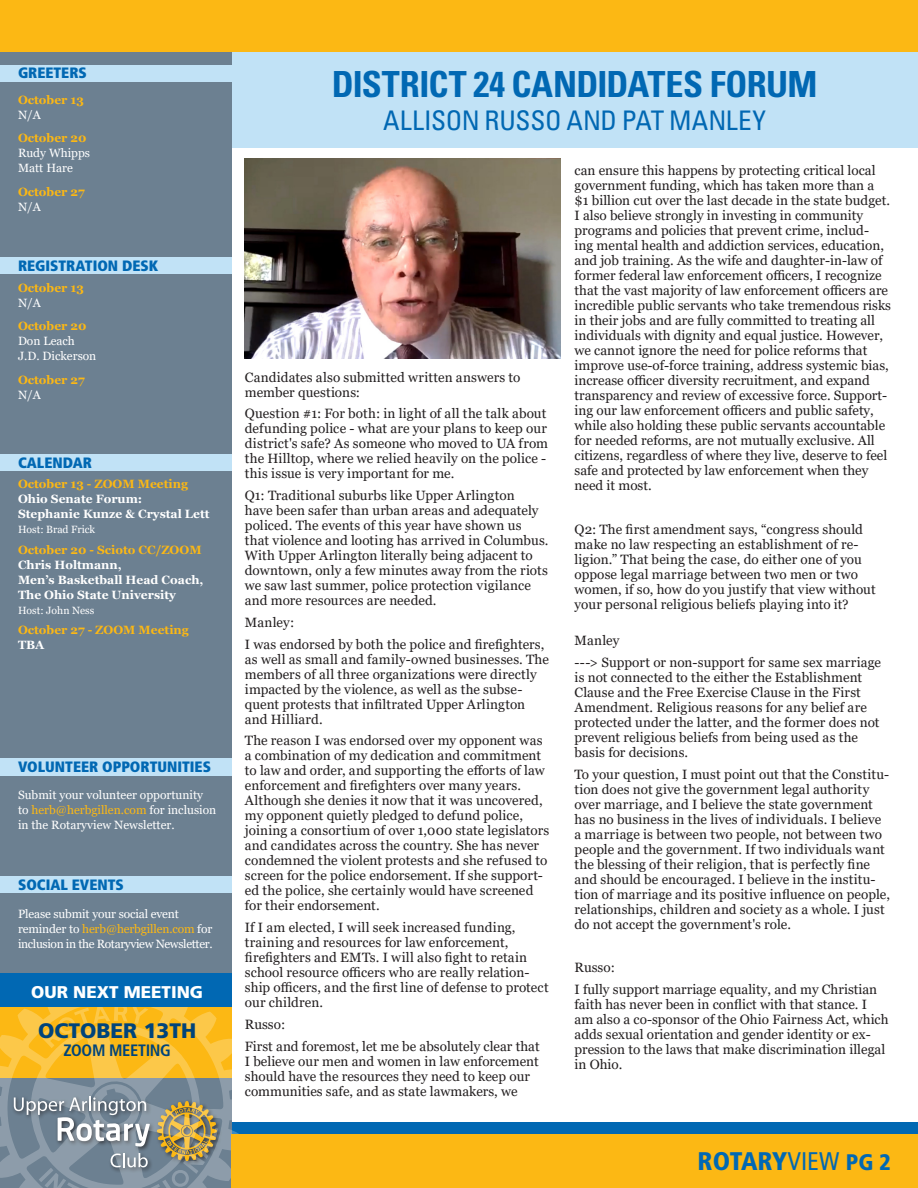
<style>
.page{position:relative;width:918px;height:1188px;background:#fff}
.page>*{position:absolute;margin:0;border:0;box-sizing:border-box;transform-origin:0 0}
.t1{font:700 condensed 36px "Univers LT Std";letter-spacing:-.015em;color:#0168b3}
.t2{font:condensed 27px "Univers LT Std";letter-spacing:-.01em;color:#0168b3}
.t3{font:900 condensed 25.5px "Frutiger";letter-spacing:-.02em;color:#0168b3}
.t4{font:900 21px "Frutiger";color:#00447b}
.t5{font:900 16.95px "Frutiger";color:#fff}
.t6{font:700 condensed 16.5px "Frutiger";letter-spacing:-.02em;color:#00447b}
.t7{font:900 condensed 15px "Frutiger";color:#0168b3}
.t8{font:13.5px/15px "Georgia";color:#231f20}
.t9{font:12px/15px "Georgia";color:#fff}
.t10{font:700 12px/15px "Georgia";color:#fff}
.t11{font:700 12px/15px "Georgia";color:#fcb814}
.t12{font:10.5px "Georgia";color:#fff}
.s1{font-weight:400;color:#fff}
.s2{font-weight:700;color:#fcb814}
.s3{color:#fcb814}
.s4{color:#fff}
.s5{font-weight:400}
.s6{font-size:22.5px}
</style>
<div class="page">
<div style="left:64px;top:52px;width:854px;height:96px;background:#c1e2f6"></div>
<div style="left:231px;top:1122px;width:687px;height:39px;background:#0168b3"></div>
<div style="left:0;top:0;width:231px;height:1188px;background:#6c8091"></div>
<div style="left:0;top:876px;width:231px;height:17px;background:#c1e2f6"></div>
<div style="left:0;top:65px;width:231px;height:16px;background:#c1e2f6"></div>
<div style="left:0;top:257px;width:231px;height:17px;background:#c1e2f6"></div>
<div style="left:0;top:454px;width:231px;height:16px;background:#c1e2f6"></div>
<div style="left:0;top:758px;width:231px;height:18px;background:#c1e2f6"></div>
<svg style="left:0;top:973px;width:239px;height:215px"></svg>
<div style="left:0;top:973px;width:231px;height:34px;background:#0168b3"></div>
<div style="left:0;top:0;width:918px;height:52px;background:#fcb814"></div>
<div style="left:231px;top:1134px;width:687px;height:54px;background:#fcb814"></div>
<img style="left:245px;top:159px;width:316px;height:200px">
<p class="t7" style="left:18px;top:64px;width:70px">GREETERS</p>
<p class="t11" style="left:18px;top:92px;width:67px">October 13<br><span class="s1">N/A</span></p>
<p class="t9" style="left:18px;top:131px;width:74px"><span class="s2">October 20<br></span>Rudy Whipps<br>Matt Hare</p>
<p class="t11" style="left:18px;top:184px;width:68px">October 27<br><span class="s1">N/A</span></p>
<p class="t7" style="left:18px;top:256px;width:142px">REGISTRATION DESK</p>
<p class="t11" style="left:18px;top:279px;width:67px">October 13<br><span class="s1">N/A</span></p>
<p class="t9" style="left:18px;top:319px;width:80px"><span class="s2">October 20<br></span>Don Leach<br>J.D. Dickerson</p>
<p class="t11" style="left:18px;top:371px;width:68px">October 27<br><span class="s1">N/A</span></p>
<p class="t7" style="left:18px;top:453px;width:76px">CALENDAR</p>
<p class="t10" style="left:18px;top:476px;width:193px"><span class="s3">October 13 - ZOOM Meeting<br></span>Ohio Senate Forum:<br>Stephanie Kunze &amp; Crystal Lett</p>
<p class="t12" style="left:18px;top:523px;width:79px">Host: Brad Frick</p>
<p class="t10" style="left:18px;top:541px;width:187px"><span class="s3">October 20 - Scioto CC/ZOOM<br></span>Chris Holtmann,<br>Men’s Basketball Head Coach,<br>The Ohio State University</p>
<p class="t12" style="left:18px;top:604px;width:78px">Host: John Ness</p>
<p class="t11" style="left:18px;top:622px;width:172px">October 27 - ZOOM Meeting<br><span class="s4">TBA</span></p>
<p class="t7" style="left:18px;top:758px;width:195px">VOLUNTEER OPPORTUNITIES</p>
<p class="t9" style="left:18px;top:788px;width:200px">Submit your volunteer opportunity to <span class="s3">herb@herbgillen.com</span> for inclusion in the Rotaryview Newsletter.</p>
<p class="t7" style="left:18px;top:875px;width:107px">SOCIAL EVENTS</p>
<p class="t9" style="left:18px;top:907px;width:196px">Please submit your social event reminder to <span class="s3">herb@herbgillen.com</span> for inclusion in the Rotaryview Newsletter.</p>
<p class="t5" style="left:31px;top:982px;width:173px">OUR NEXT MEETING</p>
<p class="t4" style="left:38px;top:1018px;width:160px">OCTOBER 13TH</p>
<p class="t6" style="left:63px;top:1041px;width:109px">ZOOM MEETING</p>
<p class="t1" style="left:332px;top:62px;width:487px">DISTRICT 24 CANDIDATES FORUM</p>
<p class="t2" style="left:383px;top:104px;width:384px">ALLISON RUSSO AND PAT MANLEY</p>
<p class="t8" style="left:245px;top:370px;width:277px">Candidates also submitted written answers to member questions:</p>
<p class="t8" style="left:245px;top:407px;width:305px">Question #1: For both: in light of all the talk about defunding police - what are your plans to keep our district's safe? As someone who moved to UA from the Hilltop, where we relied heavily on the police - this issue is very important for me.</p>
<p class="t8" style="left:245px;top:488px;width:305px">Q1: Traditional suburbs like Upper Arlington<br>have been safer than urban areas and adequately policed. The events of this year have shown us that violence and looting has arrived in Columbus.<br>With Upper Arlington literally being adjacent to downtown, only a few minutes away from the riots we saw last summer, police protection vigilance and more resources are needed.</p>
<p class="t8" style="left:245px;top:615px;width:51px">Manley:</p>
<p class="t8" style="left:245px;top:637px;width:306px">I was endorsed by both the police and firefighters, as well as small and family-owned businesses. The members of all three organizations were directly impacted by the violence, as well as the subse&shy;quent protests that infiltrated Upper Arlington and Hilliard.</p>
<p class="t8" style="left:245px;top:734px;width:306px">The reason I was endorsed over my opponent was a combination of my dedication and commitment to law and order, and supporting the efforts of law enforcement and firefighters over many years.<br>Although she denies it now that it was uncovered, my opponent quietly pledged to defund police, joining a consortium of over 1,000 state legislators and candidates across the country. She has never condemned the violent protests and she refused to screen for the police endorsement. If she support&shy;ed the police, she certainly would have screened for their endorsement.</p>
<p class="t8" style="left:245px;top:920px;width:305px">If I am elected, I will seek increased funding, training and resources for law enforcement, firefighters and EMTs. I will also fight to retain school resource officers who are really relation&shy;ship officers, and the first line of defense to protect our children.</p>
<p class="t8" style="left:245px;top:1017px;width:42px">Russo:</p>
<p class="t8" style="left:245px;top:1039px;width:296px">First and foremost, let me be absolutely clear that I believe our men and women in law enforcement should have the resources they need to keep our communities safe, and as state lawmakers, we</p>
<p class="t8" style="left:575px;top:163px;width:318px">can ensure this happens by protecting critical local government funding, which has taken more than a $1 billion cut over the last decade in the state budget.<br>I also believe strongly in investing in community programs and policies that prevent crime, includ&shy;ing mental health and addiction services, education, and job training. As the wife and daughter-in-law of former federal law enforcement officers, I recognize that the vast majority of law enforcement officers are incredible public servants who take tremendous risks in their jobs and are fully committed to treating all individuals with dignity and equal justice. However, we cannot ignore the need for police reforms that improve use-of-force training, address systemic bias, increase officer diversity recruitment, and expand transparency and review of excessive force. Support&shy;ing our law enforcement officers and public safety, while also holding these public servants accountable for needed reforms, are not mutually exclusive. All citizens, regardless of where they live, deserve to feel safe and protected by law enforcement when they need it most.</p>
<p class="t8" style="left:575px;top:522px;width:303px">Q2: The first amendment says, “congress should make no law respecting an establishment of re&shy;ligion.” That being the case, do either one of you oppose legal marriage between two men or two women, if so, how do you justify that view without your personal religious beliefs playing into it?</p>
<p class="t8" style="left:575px;top:634px;width:47px">Manley</p>
<p class="t8" style="left:575px;top:655px;width:308px">---&gt; Support or non-support for same sex marriage is not connected to the either the Establishment Clause and the Free Exercise Clause in the First Amendment. Religious reasons for any belief are protected under the latter, and the former does not prevent religious beliefs from being used as the basis for decisions.</p>
<p class="t8" style="left:575px;top:767px;width:317px">To your question, I must point out that the Constitu&shy;tion does not give the government legal authority over marriage, and I believe the state government has no business in the lives of individuals. I believe a marriage is between two people, not between two people and the government. If two individuals want the blessing of their religion, that is perfectly fine and should be encouraged. I believe in the institu&shy;tion of marriage and its positive influence on people, relationships, children and society as a whole. I just do not accept the government's role.</p>
<p class="t8" style="left:575px;top:961px;width:42px">Russo:</p>
<p class="t8" style="left:575px;top:982px;width:316px">I fully support marriage equality, and my Christian faith has never been in conflict with that stance. I am also a co-sponsor of the Ohio Fairness Act, which adds sexual orientation and gender identity or ex&shy;pression to the laws that make discrimination illegal in Ohio.</p>
<p class="t3" style="left:698px;top:1146px;width:195px">ROTARY<span class="s5">VIEW</span> <span class="s6">PG 2</span></p>
</div>
